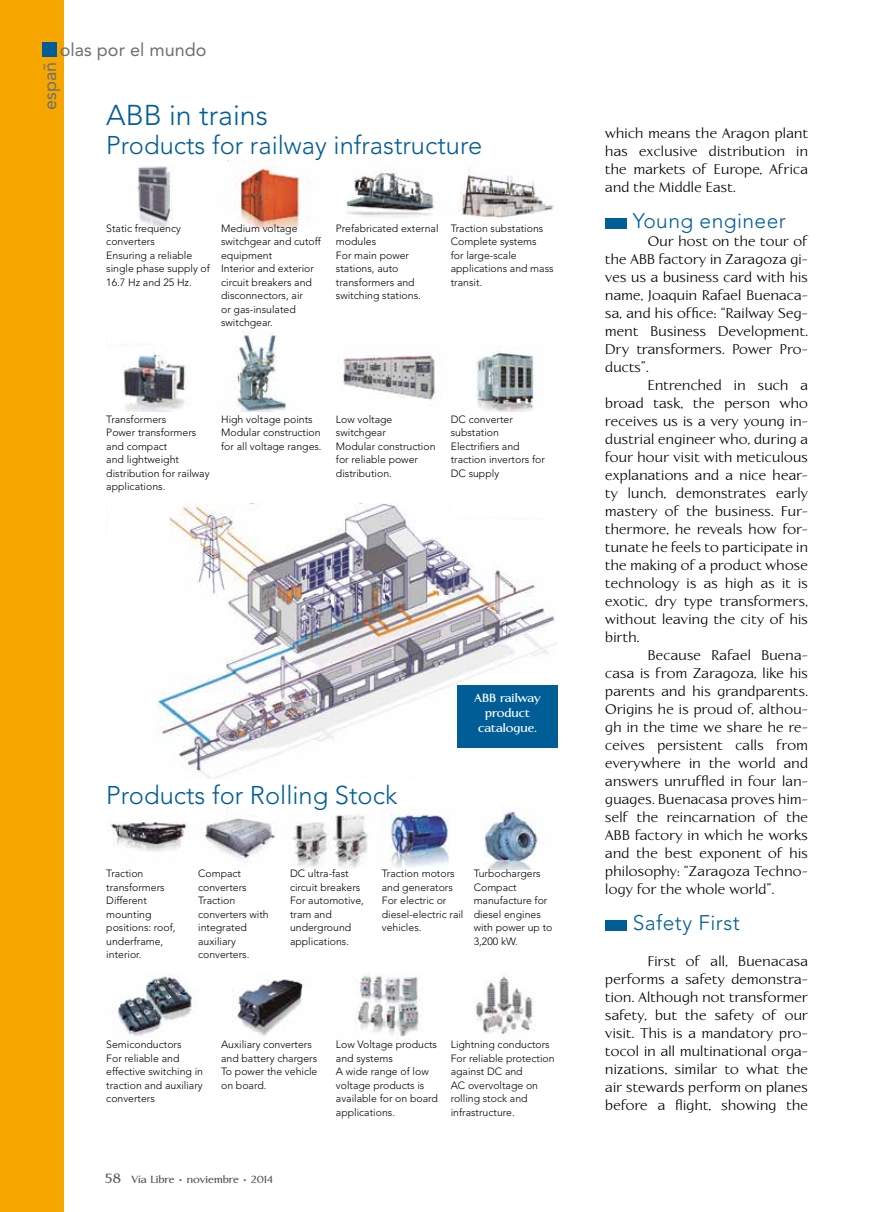
<style>
.page{position:relative;width:893px;height:1212px;background:#fff}
.page>*{position:absolute;margin:0;border:0;box-sizing:border-box;transform-origin:0 0}
.t1{font:300 28.5px "Avenir LT";color:#005d95}
.t2{font:300 25.5px "Avenir LT";color:#005d95}
.t3{font:300 21px "Avenir LT";letter-spacing:.02em;color:#005d95}
.t4{font:18px "Avenir LT";color:#706f6f}
.t5{font:14.25px/18px "Linotype Aperto";letter-spacing:.02em;color:#000;text-align:justify}
.t6{font:700 12px/15px "Linotype Aperto";color:#fff;text-align:center}
.t7{font:300 10.5px/13.5px "Avenir LT";color:#000}
.t8{font:700 10.5px "Linotype Aperto";color:#575756}
.s1{font-size:13.5px}
</style>
<div class="page">
<div style="left:0;top:0;width:64px;height:1212px;background:#f7a600"></div>
<div style="left:605px;top:218px;width:21px;height:10px;background:#005d95"></div>
<div style="left:605px;top:920px;width:21px;height:10px;background:#005d95"></div>
<div style="left:43px;top:43px;width:14px;height:14px;background:#005d95"></div>
<img style="left:137px;top:160px;width:417px;height:68px">
<img style="left:118px;top:331px;width:418px;height:81px">
<img style="left:111px;top:807px;width:427px;height:62px">
<img style="left:117px;top:973px;width:418px;height:64px">
<img style="left:106px;top:504px;width:451px;height:275px">
<div style="left:107px;top:326px;width:62px;height:17px;background:#fff"></div>
<div style="left:107px;top:502px;width:62px;height:40px;background:#fff"></div>
<div style="left:451px;top:500px;width:95px;height:16px;background:#fff"></div>
<div style="left:457px;top:686px;width:101px;height:62px;background:#005d95"></div>
<h3 class="t4" style="left:60px;top:39px;width:148px">olas por el mundo</h3>
<h3 class="t4" style="left:39px;top:110px;width:50px;rotate:-90deg">españ</h3>
<h1 class="t1" style="left:106px;top:99px;width:163px">ABB in trains</h1>
<h2 class="t2" style="left:106px;top:130px;width:377px">Products for railway infrastructure</h2>
<p class="t7" style="left:106px;top:222px;width:105px">Static frequency converters<br>Ensuring a reliable single phase supply of<br>16.7 Hz and 25 Hz.</p>
<p class="t7" style="left:221px;top:222px;width:101px">Medium voltage switchgear and cutoff equipment<br>Interior and exterior circuit breakers and disconnectors, air<br>or gas-insulated switchgear.</p>
<p class="t7" style="left:336px;top:222px;width:104px">Prefabricated external modules<br>For main power stations, auto transformers and switching stations.</p>
<p class="t7" style="left:451px;top:222px;width:104px">Traction substations<br>Complete systems<br>for large-scale applications and mass transit.</p>
<p class="t7" style="left:106px;top:412px;width:105px">Transformers<br>Power transformers and compact<br>and lightweight distribution for railway applications.</p>
<p class="t7" style="left:221px;top:412px;width:102px">High voltage points<br>Modular construction for all voltage ranges.</p>
<p class="t7" style="left:336px;top:412px;width:101px">Low voltage switchgear<br>Modular construction for reliable power distribution.</p>
<p class="t7" style="left:451px;top:412px;width:96px">DC converter substation<br>Electrifiers and traction invertors for<br>DC supply</p>
<h2 class="t2" style="left:106px;top:780px;width:293px">Products for Rolling Stock</h2>
<p class="t6" style="left:474px;top:691px;width:68px">ABB railway product catalogue.</p>
<p class="t7" style="left:106px;top:867px;width:71px">Traction transformers<br>Different mounting positions: roof, underframe, interior.</p>
<p class="t7" style="left:198px;top:867px;width:72px">Compact converters<br>Traction converters with integrated auxiliary converters.</p>
<p class="t7" style="left:290px;top:867px;width:75px">DC ultra-fast circuit breakers<br>For automotive, tram and underground applications.</p>
<p class="t7" style="left:382px;top:867px;width:83px">Traction motors and generators<br>For electric or diesel-electric rail vehicles.</p>
<p class="t7" style="left:474px;top:867px;width:80px">Turbochargers<br>Compact manufacture for diesel engines with power up to<br>3,200 kW.</p>
<p class="t7" style="left:106px;top:1038px;width:98px">Semiconductors<br>For reliable and effective switching in traction and auxiliary converters</p>
<p class="t7" style="left:221px;top:1038px;width:98px">Auxiliary converters and battery chargers<br>To power the vehicle on board.</p>
<p class="t7" style="left:336px;top:1038px;width:103px">Low Voltage products and systems<br>A wide range of low voltage products is available for on board applications.</p>
<p class="t7" style="left:451px;top:1038px;width:105px">Lightning conductors<br>For reliable protection against DC and<br>AC overvoltage on rolling stock and infrastructure.</p>
<p class="t8" style="left:105px;top:1173px;width:169px"><span class="s1">58</span> Vía Libre • noviembre • 2014</p>
<h3 class="t5" style="left:605px;top:125px;width:204px">which means the Aragon plant has exclusive distribution in the markets of Europe, Africa and the Middle East.</h3>
<h3 class="t3" style="left:633px;top:209px;width:154px">Young engineer</h3>
<h3 class="t5" style="left:605px;top:233px;width:204px;text-indent:43px">Our host on the tour of the ABB factory in Zaragoza gi&shy;ves us a business card with his name, Joaquin Rafael Buenaca&shy;sa, and his office: “Railway Seg&shy;ment Business Development.<br>Dry transformers. Power Pro&shy;ducts”.</h3>
<p class="t5" style="left:605px;top:377px;width:204px;text-indent:43px">Entrenched in such a broad task, the person who receives us is a very young in&shy;dustrial engineer who, during a four hour visit with meticulous explanations and a nice hear&shy;ty lunch, demonstrates early mastery of the business. Fur&shy;thermore, he reveals how for&shy;tunate he feels to participate in the making of a product whose technology is as high as it is exotic, dry type transformers, without leaving the city of his birth.</p>
<p class="t5" style="left:605px;top:647px;width:204px;text-indent:43px">Because Rafael Buena&shy;casa is from Zaragoza, like his parents and his grandparents.<br>Origins he is proud of, althou&shy;gh in the time we share he re&shy;ceives persistent calls from everywhere in the world and answers unruffled in four lan&shy;guages. Buenacasa proves him&shy;self the reincarnation of the ABB factory in which he works and the best exponent of his philosophy: “Zaragoza Techno&shy;logy for the whole world”.</p>
<h3 class="t3" style="left:633px;top:911px;width:108px">Safety First</h3>
<p class="t5" style="left:605px;top:953px;width:204px;text-indent:43px">First of all, Buenacasa performs a safety demonstra&shy;tion. Although not transformer safety, but the safety of our visit. This is a mandatory pro&shy;tocol in all multinational orga&shy;nizations, similar to what the air stewards perform on planes before a flight, showing the</p>
</div>
